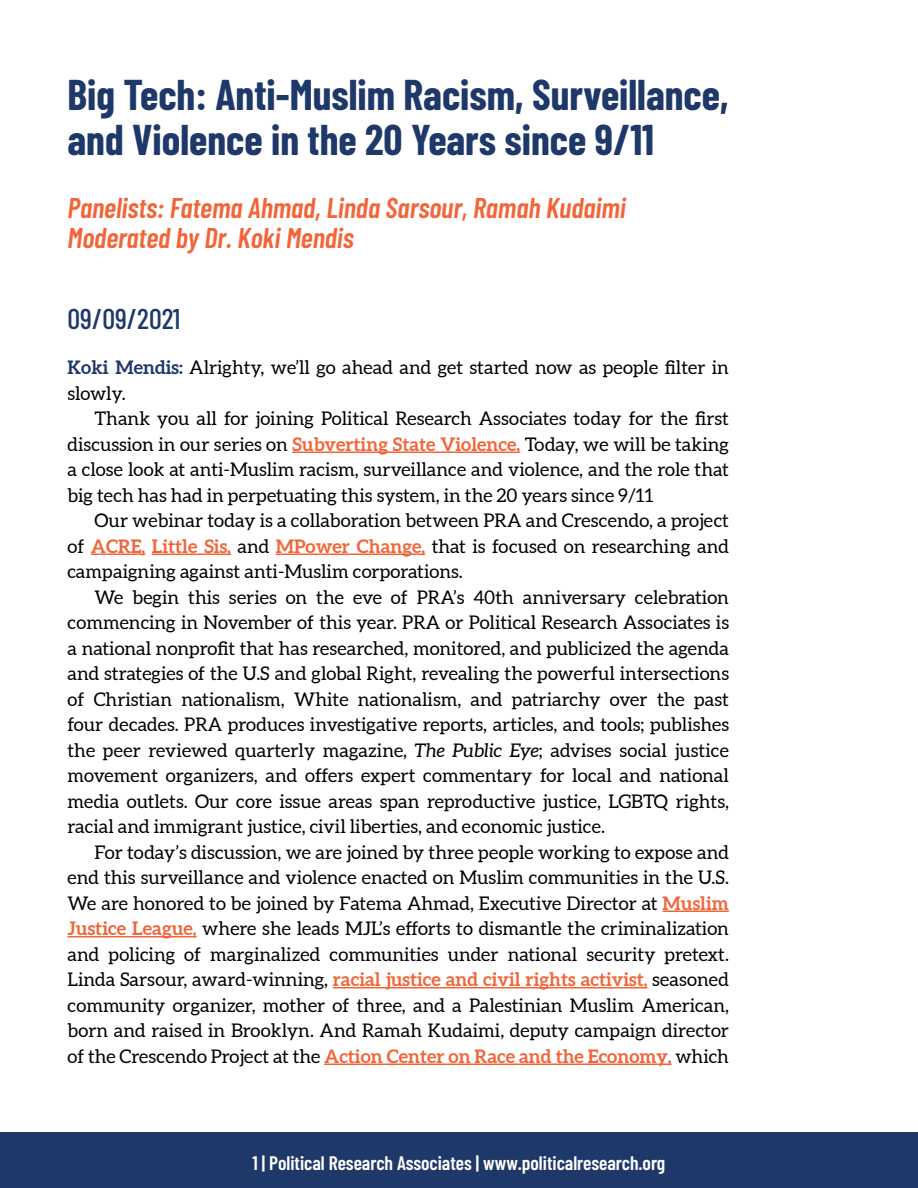
<style>
.page{position:relative;width:918px;height:1188px;background:#fff}
.page>*{position:absolute;margin:0;border:0;box-sizing:border-box;transform-origin:0 0}
.t1{font:700 42px/45px "Barlow Condensed";color:#1e3869}
.t2{font:italic 600 28.5px/30px "Barlow Condensed";color:#f26539}
.Date{font:500 28.5px "Barlow Condensed";color:#1e3869}
.t3{font:600 19.5px "Barlow Condensed";color:#fff}
.Body{font:18.75px/25.5px "Aleo";color:#000;text-align:justify}
.FP{font:18.75px/25.5px "Aleo";color:#000}
.s1{font-weight:700;color:#1e3869}
.s2{font-weight:700;color:#f26539}
.s3{font-style:italic}
</style>
<div class="page">
<div style="left:0;top:1133px;width:918px;height:55px;background:#1e3869"></div>
<hr style="left:292px;top:452px;width:228px;height:1px;background:#f26539">
<hr style="left:91px;top:554px;width:54px;height:1px;background:#f26539">
<hr style="left:152px;top:554px;width:79px;height:1px;background:#f26539">
<hr style="left:276px;top:554px;width:149px;height:1px;background:#f26539">
<hr style="left:663px;top:910px;width:66px;height:2px;background:#f26539">
<hr style="left:68px;top:936px;width:129px;height:2px;background:#f26539">
<hr style="left:333px;top:987px;width:314px;height:1px;background:#f26539">
<hr style="left:324px;top:1064px;width:348px;height:1px;background:#f26539">
<p class="t1" style="left:68px;top:70px;width:663px">Big Tech: Anti-Muslim Racism, Surveillance, and Violence in the 20 Years since 9/11</p>
<p class="t2" style="left:68px;top:191px;width:560px">Panelists: Fatema Ahmad, Linda Sarsour, Ramah Kudaimi<br>Moderated by Dr. Koki Mendis</p>
<p class="Date" style="left:68px;top:298px;width:114px">09/09/2021</p>
<p class="FP" style="left:68px;top:356px;width:663px"><span class="s1">Koki Mendis:</span> Alrighty, we’ll go ahead and get started now as people filter in slowly.</p>
<p class="Body" style="left:68px;top:407px;width:663px;text-indent:27px">Thank you all for joining Political Research Associates today for the first discussion in our series on <span class="s2">Subverting State Violence.</span> Today, we will be taking a close look at anti-Muslim racism, surveillance and violence, and the role that big tech has had in perpetuating this system, in the 20 years since 9/11</p>
<p class="Body" style="left:68px;top:509px;width:663px;text-indent:27px">Our webinar today is a collaboration between PRA and Crescendo, a project of <span class="s2">ACRE, Little Sis,</span> and <span class="s2">MPower Change,</span> that is focused on researching and campaigning against anti-Muslim corporations.</p>
<p class="Body" style="left:68px;top:585px;width:663px;text-indent:27px">We begin this series on the eve of PRA’s 40th anniversary celebration commencing in November of this year. PRA or Political Research Associates is a national nonprofit that has researched, monitored, and publicized the agenda and strategies of the U.S and global Right, revealing the powerful intersections of Christian nationalism, White nationalism, and patriarchy over the past four decades. PRA produces investigative reports, articles, and tools; publishes the peer reviewed quarterly magazine, <span class="s3">The Public Eye</span>; advises social justice movement organizers, and offers expert commentary for local and national media outlets. Our core issue areas span reproductive justice, LGBTQ rights, racial and immigrant justice, civil liberties, and economic justice.</p>
<p class="Body" style="left:68px;top:840px;width:663px;text-indent:27px">For today’s discussion, we are joined by three people working to expose and end this surveillance and violence enacted on Muslim communities in the U.S.<br>We are honored to be joined by Fatema Ahmad, Executive Director at <span class="s2">Muslim Justice League,</span> where she leads MJL’s efforts to dismantle the criminalization and policing of marginalized communities under national security pretext.<br>Linda Sarsour, award-winning, <span class="s2">racial justice and civil rights activist,</span> seasoned community organizer, mother of three, and a Palestinian Muslim American, born and raised in Brooklyn. And Ramah Kudaimi, deputy campaign director of the Crescendo Project at the <span class="s2">Action Center on Race and the Economy,</span> which</p>
<p class="t3" style="left:253px;top:1149px;width:414px">1 | Political Research Associates | www.politicalresearch.org</p>
</div>
